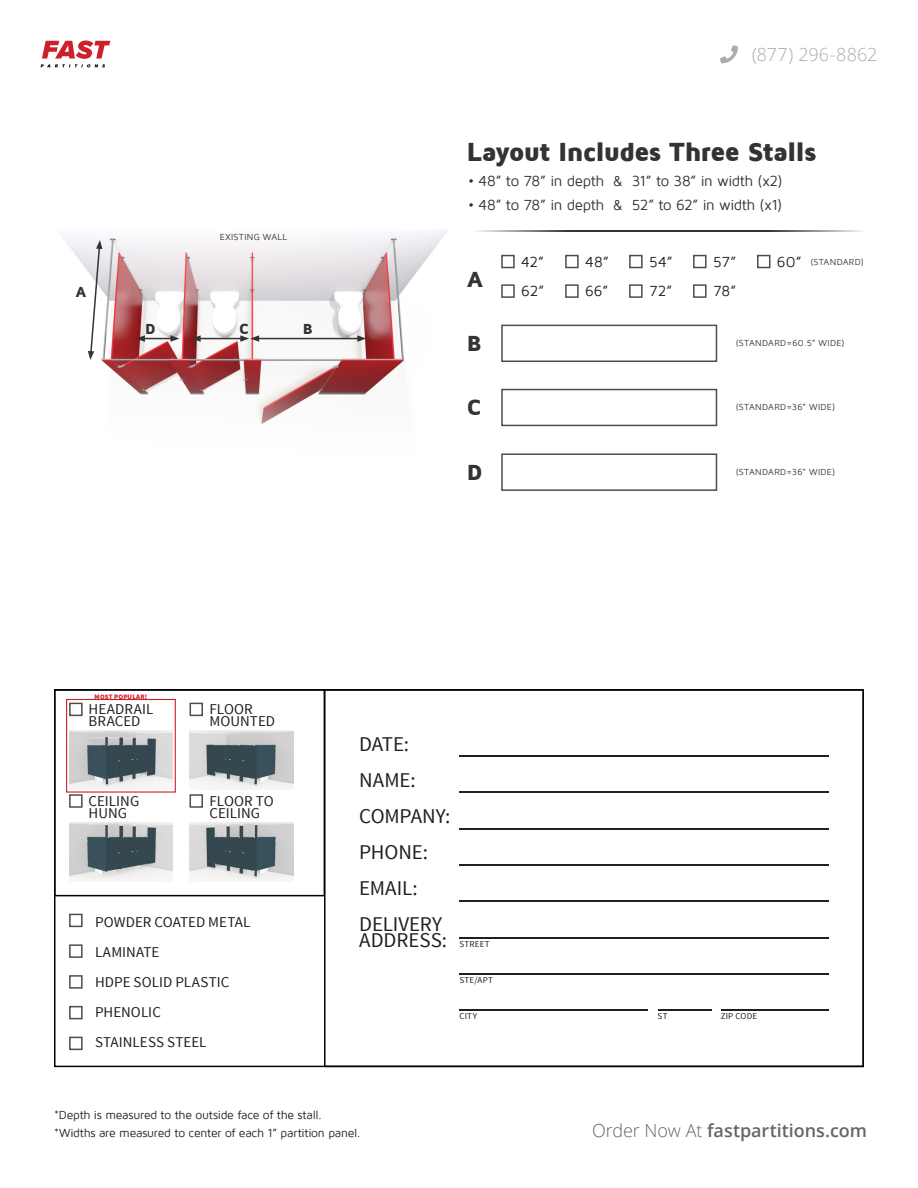
<style>
.page{position:relative;width:918px;height:1188px;background:#fff}
.page>*{position:absolute;margin:0;border:0;box-sizing:border-box;transform-origin:0 0}
.t1{font:900 27px "Maven Pro";letter-spacing:-.04em;color:#323332}
.t2{font:900 22.5px "Maven Pro";color:#323332}
.t3{font:21px/36px "Source Sans Pro";letter-spacing:-.005em;color:#231f20}
.t4{font:600 18px "Open Sans";letter-spacing:-.005em;color:#656666}
.t5{font:300 18px "Open Sans";letter-spacing:.005em;color:#acacac}
.t6{font:15px/30px "Source Sans Pro";color:#231f20}
.t7{font:15px "Maven Pro";letter-spacing:-.03em;color:#323332}
.t8{font:15px "Maven Pro";letter-spacing:.005em;color:#231f20}
.t9{font:900 15px "Maven Pro";color:#323332}
.t10{font:12px/18px "Maven Pro";letter-spacing:-.02em;color:#231f20}
.t11{font:9px "Maven Pro";letter-spacing:.035em;color:#323332}
.t12{font:9px "Source Sans Pro";letter-spacing:.025em;color:#231f20}
.t13{font:900 6.75px "Source Sans Pro";letter-spacing:.025em;color:#cf202a}
.s1{font-weight:300}
</style>
<div class="page">
<div style="left:69px;top:703px;width:14px;height:13px;border:2px solid #4d4d4d"></div>
<div style="left:69px;top:914px;width:14px;height:13px;border:2px solid #4d4d4d"></div>
<div style="left:69px;top:1037px;width:14px;height:13px;border:2px solid #4d4d4d"></div>
<div style="left:190px;top:703px;width:13px;height:13px;border:2px solid #4d4d4d"></div>
<div style="left:69px;top:944px;width:14px;height:14px;border:2px solid #4d4d4d"></div>
<div style="left:69px;top:794px;width:14px;height:14px;border:2px solid #4d4d4d"></div>
<div style="left:69px;top:975px;width:14px;height:14px;border:2px solid #4d4d4d"></div>
<div style="left:190px;top:794px;width:13px;height:14px;border:2px solid #4d4d4d"></div>
<div style="left:69px;top:1006px;width:14px;height:13px;border:2px solid #4d4d4d"></div>
<div style="left:501px;top:255px;width:14px;height:13px;border:2px solid #4d4d4d"></div>
<div style="left:501px;top:284px;width:14px;height:14px;border:2px solid #4d4d4d"></div>
<div style="left:565px;top:255px;width:14px;height:13px;border:2px solid #4d4d4d"></div>
<div style="left:565px;top:284px;width:14px;height:14px;border:2px solid #4d4d4d"></div>
<div style="left:629px;top:255px;width:14px;height:13px;border:2px solid #4d4d4d"></div>
<div style="left:629px;top:284px;width:14px;height:14px;border:2px solid #4d4d4d"></div>
<div style="left:693px;top:255px;width:14px;height:13px;border:2px solid #4d4d4d"></div>
<div style="left:693px;top:284px;width:14px;height:14px;border:2px solid #4d4d4d"></div>
<div style="left:757px;top:255px;width:13px;height:13px;border:2px solid #4d4d4d"></div>
<div style="left:501px;top:325px;width:216px;height:37px;border:2px solid #4d4d4d"></div>
<div style="left:501px;top:389px;width:216px;height:37px;border:2px solid #4d4d4d"></div>
<div style="left:501px;top:453px;width:216px;height:38px;border:2px solid #4d4d4d"></div>
<hr style="left:470px;top:230px;width:394px;height:1px;background:#323332">
<img style="left:62px;top:229px;width:386px;height:195px">
<hr style="left:257px;top:338px;width:103px;height:1px;background:#323332">
<svg style="left:357px;top:335px;width:9px;height:7px"></svg>
<hr style="left:143px;top:338px;width:30px;height:1px;background:#323332">
<svg style="left:171px;top:335px;width:8px;height:7px"></svg>
<svg style="left:136px;top:335px;width:9px;height:7px"></svg>
<hr style="left:198px;top:338px;width:45px;height:1px;background:#323332">
<svg style="left:240px;top:335px;width:19px;height:7px"></svg>
<svg style="left:192px;top:335px;width:9px;height:7px"></svg>
<svg style="left:88px;top:240px;width:14px;height:120px"></svg>
<img style="left:69px;top:731px;width:104px;height:58px">
<div style="left:66px;top:699px;width:110px;height:94px;border:1px solid #cf202a"></div>
<svg style="left:41px;top:41px;width:69px;height:26px"></svg>
<svg style="left:720px;top:45px;width:18px;height:18px"></svg>
<div style="left:324px;top:689px;width:540px;height:378px;border:2px solid #040503"></div>
<div style="left:54px;top:689px;width:271px;height:207px;border:2px solid #040503"></div>
<hr style="left:459px;top:756px;width:370px;height:1px;background:#231f20">
<hr style="left:459px;top:792px;width:370px;height:1px;background:#231f20">
<hr style="left:459px;top:828px;width:370px;height:1px;background:#231f20">
<hr style="left:459px;top:864px;width:370px;height:2px;background:#231f20">
<hr style="left:459px;top:901px;width:370px;height:1px;background:#231f20">
<hr style="left:459px;top:937px;width:370px;height:1px;background:#231f20">
<hr style="left:459px;top:1010px;width:189px;height:1px;background:#231f20">
<hr style="left:658px;top:1010px;width:54px;height:1px;background:#231f20">
<hr style="left:721px;top:1010px;width:108px;height:1px;background:#231f20">
<hr style="left:459px;top:973px;width:370px;height:2px;background:#231f20">
<img style="left:190px;top:731px;width:103px;height:58px">
<img style="left:190px;top:823px;width:103px;height:58px">
<img style="left:69px;top:823px;width:104px;height:58px">
<p class="t5" style="left:752px;top:42px;width:127px">(877) 296-8862</p>
<p class="t1" style="left:466px;top:137px;width:352px">Layout Includes Three Stalls</p>
<p class="t9" style="left:76px;top:284px;width:13px">A</p>
<p class="t11" style="left:220px;top:232px;width:69px">EXISTING WALL</p>
<p class="t9" style="left:145px;top:321px;width:12px">D</p>
<p class="t9" style="left:239px;top:321px;width:11px">C</p>
<p class="t9" style="left:303px;top:321px;width:11px">B</p>
<p class="t7" style="left:468px;top:173px;width:316px">• 48” to 78” in depth &amp; 31” to 38” in width (x2)</p>
<p class="t7" style="left:468px;top:197px;width:316px">• 48” to 78” in depth &amp; 52” to 62” in width (x1)</p>
<p class="t2" style="left:467px;top:267px;width:18px">A</p>
<p class="t8" style="left:521px;top:254px;width:24px">42”</p>
<p class="t11" style="left:810px;top:258px;width:55px">(STANDARD)</p>
<p class="t8" style="left:521px;top:283px;width:25px">62”</p>
<p class="t8" style="left:585px;top:254px;width:25px">48”</p>
<p class="t8" style="left:585px;top:283px;width:25px">66”</p>
<p class="t8" style="left:649px;top:254px;width:25px">54”</p>
<p class="t8" style="left:649px;top:283px;width:25px">72”</p>
<p class="t8" style="left:713px;top:254px;width:25px">57”</p>
<p class="t8" style="left:713px;top:283px;width:25px">78”</p>
<p class="t8" style="left:777px;top:254px;width:26px">60”</p>
<p class="t2" style="left:467px;top:331px;width:16px">B</p>
<p class="t11" style="left:736px;top:338px;width:110px">(STANDARD=60.5” WIDE)</p>
<p class="t2" style="left:467px;top:396px;width:16px">C</p>
<p class="t11" style="left:736px;top:403px;width:101px">(STANDARD=36” WIDE)</p>
<p class="t2" style="left:467px;top:460px;width:17px">D</p>
<p class="t11" style="left:736px;top:467px;width:101px">(STANDARD=36” WIDE)</p>
<p class="t13" style="left:95px;top:692px;width:54px">MOST POPULAR!</p>
<p class="t6" style="left:89px;top:703px;width:66px;line-height:12px">HEADRAIL<br>BRACED</p>
<p class="t6" style="left:89px;top:795px;width:52px;line-height:12px">CEILING<br>HUNG</p>
<p class="t6" style="left:210px;top:703px;width:67px;line-height:12px">FLOOR<br>MOUNTED</p>
<p class="t6" style="left:210px;top:795px;width:66px;line-height:12px">FLOOR TO<br>CEILING</p>
<p class="t6" style="left:95px;top:907px;width:157px">POWDER COATED METAL<br>LAMINATE<br>HDPE SOLID PLASTIC<br>PHENOLIC<br>STAINLESS STEEL</p>
<h3 class="t3" style="left:359px;top:726px;width:93px">DATE:<br>NAME:<br>COMPANY:<br>PHONE:<br>EMAIL:<br>DELIVERY</h3>
<h3 class="t3" style="left:359px;top:923px;width:89px">ADDRESS:</h3>
<p class="t12" style="left:459px;top:938px;width:32px">STREET</p>
<p class="t12" style="left:459px;top:974px;width:35px">STE/APT</p>
<p class="t12" style="left:459px;top:1011px;width:19px">CITY</p>
<p class="t12" style="left:658px;top:1011px;width:11px">ST</p>
<p class="t12" style="left:721px;top:1011px;width:38px">ZIP CODE</p>
<p class="t10" style="left:54px;top:1106px;width:308px">*Depth is measured to the outside face of the stall. *Widths are measured to center of each 1” partition panel.</p>
<p class="t4" style="left:592px;top:1118px;width:276px"><span class="s1">Order Now At</span> fastpartitions.com</p>
</div>
